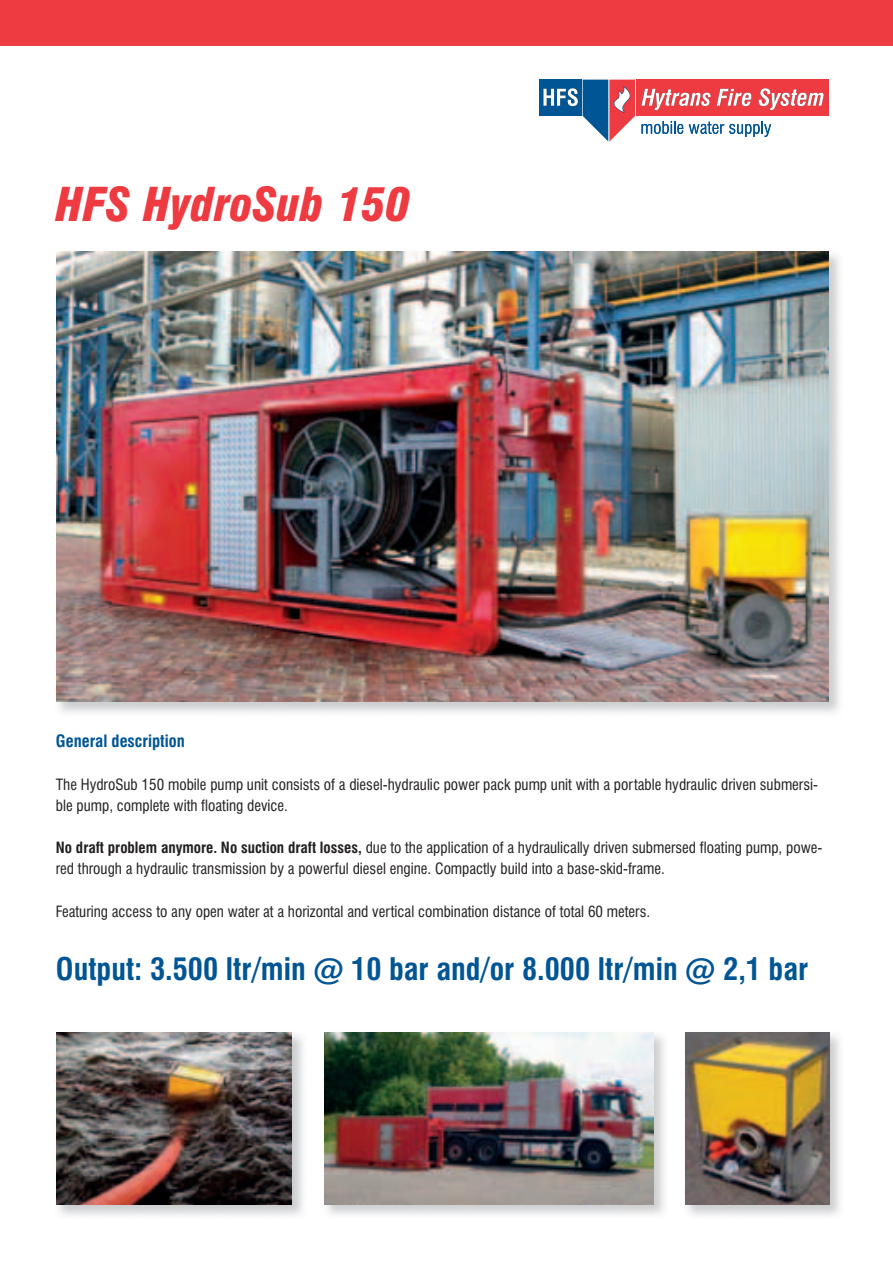
<style>
.page{position:relative;width:893px;height:1263px;background:#fff}
.page>*{position:absolute;margin:0;border:0;box-sizing:border-box;transform-origin:0 0}
.t1{font:italic 900 condensed 45.45px "Swiss 721 BT";color:#ee3a41}
.t2{font:700 condensed 30.3px "Swiss 721 BT";color:#005595}
.t3{font:700 condensed 16.65px "Swiss 721 BT";color:#005595}
.t4{font:condensed 15.15px/21.1px "Swiss 721 BT";color:#231f20}
.s1{font-weight:700}
</style>
<div class="page">
<div style="left:636px;top:80px;width:193px;height:36px;background:#ee3a41"></div>
<div style="left:539px;top:80px;width:42px;height:36px;background:#005595"></div>
<svg style="left:641px;top:121px;width:42px;height:13px"></svg>
<svg style="left:689px;top:121px;width:82px;height:16px"></svg>
<svg style="left:641px;top:89px;width:70px;height:21px"></svg>
<svg style="left:717px;top:89px;width:34px;height:17px"></svg>
<svg style="left:759px;top:88px;width:65px;height:22px"></svg>
<svg style="left:543px;top:80px;width:92px;height:62px"></svg>
<div style="left:0;top:0;width:893px;height:45px;background:#ee3a41"></div>
<img style="left:56px;top:251px;width:784px;height:462px">
<img style="left:56px;top:252px;width:773px;height:450px">
<img style="left:56px;top:1032px;width:247px;height:184px">
<img style="left:56px;top:1033px;width:236px;height:171px">
<img style="left:324px;top:1032px;width:341px;height:183px">
<img style="left:325px;top:1033px;width:328px;height:171px">
<img style="left:685px;top:1032px;width:155px;height:184px">
<img style="left:685px;top:1033px;width:144px;height:171px">
<h1 class="t1" style="left:56px;top:179px;width:356px">HFS HydroSub 150</h1>
<p class="t3" style="left:56px;top:733px;width:130px">General description</p>
<p class="t4" style="left:56px;top:774px;width:764px">The HydroSub 150 mobile pump unit consists of a diesel-hydraulic power pack pump unit with a portable hydraulic driven submersi&shy;ble pump, complete with floating device.</p>
<p class="t4" style="left:56px;top:838px;width:768px"><span class="s1">No draft problem anymore. No suction draft losses,</span> due to the application of a hydraulically driven submersed floating pump, powe&shy;red through a hydraulic transmission by a powerful diesel engine. Compactly build into a base-skid-frame.</p>
<p class="t4" style="left:56px;top:902px;width:596px">Featuring access to any open water at a horizontal and vertical combination distance of total 60 meters.</p>
<h2 class="t2" style="left:56px;top:955px;width:754px">Output: 3.500 ltr/min @ 10 bar and/or 8.000 ltr/min @ 2,1 bar</h2>
</div>
